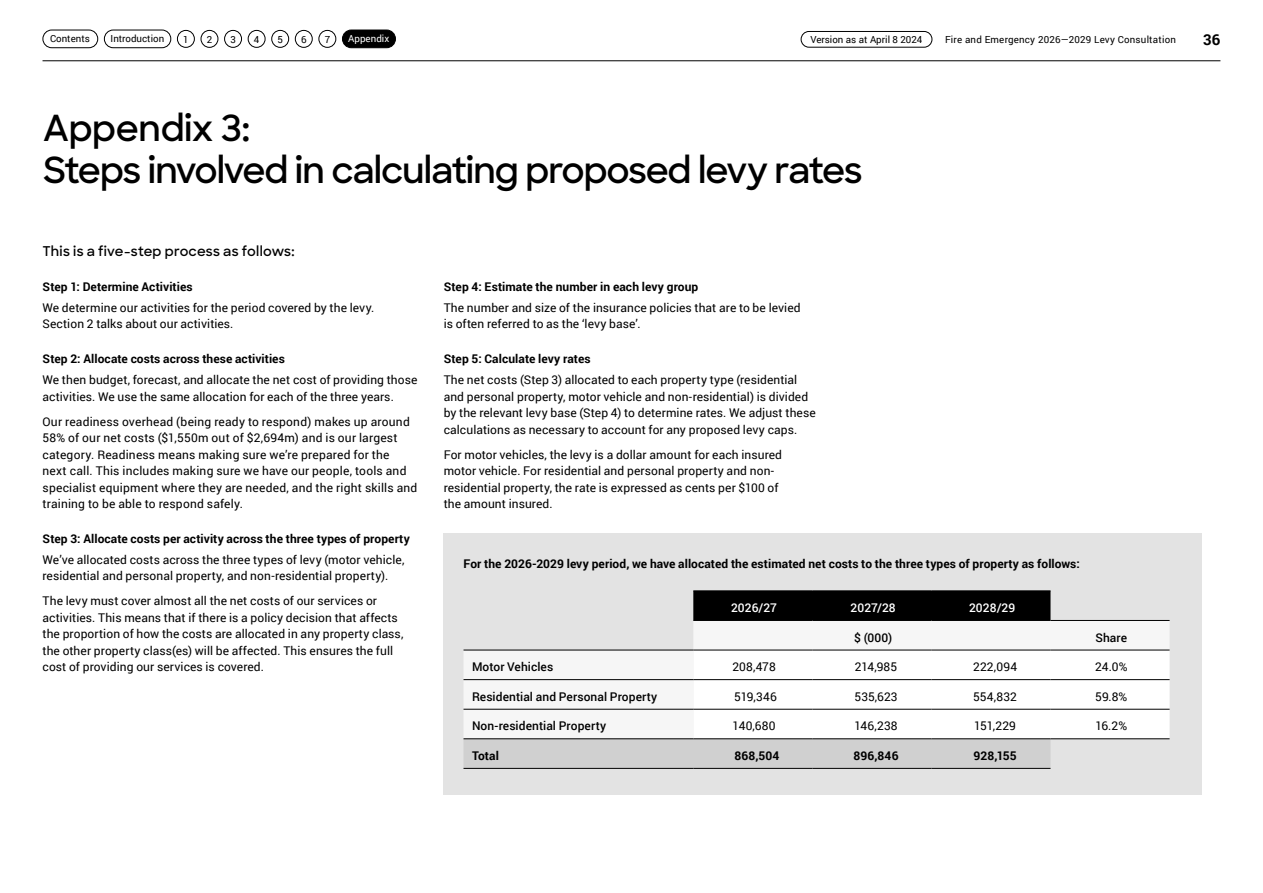
<style>
.page{position:relative;width:1263px;height:893px;background:#fff}
.page>*{position:absolute;margin:0;border:0;box-sizing:border-box;transform-origin:0 0}
.t1{font:600 36px/42px "Sharp Sans";letter-spacing:-.03em;color:#000}
.t2{font:700 15px "Roboto";color:#000}
.t3{font:600 13.5px "Sharp Sans";letter-spacing:.015em;color:#000}
.t4{font:12px/16.5px "Roboto";letter-spacing:.01em;color:#000}
.t5{font:700 12px "Roboto";letter-spacing:.005em;color:#000}
.t6{font:500 12px "Roboto";letter-spacing:.005em;color:#000}
.t7{font:500 12px "Roboto";letter-spacing:.005em;color:#fff}
.t8{font:9.75px "Roboto";letter-spacing:.005em;color:#000}
.t9{font:9.75px "Roboto";color:#fff}
</style>
<div class="page">
<div style="left:801px;top:31px;width:131px;height:17px;border:1px solid #000;border-radius:8px"></div>
<div style="left:444px;top:534px;width:758px;height:261px;background:#e3e3e3"></div>
<div style="left:693px;top:591px;width:357px;height:29px;background:#000"></div>
<svg style="left:463px;top:621px;width:706px;height:29px;fill:#f6f6f6"></svg>
<svg style="left:463px;top:651px;width:706px;height:117px;background:#efefef"></svg>
<hr style="left:693px;top:620px;width:119px;height:1px;background:#000">
<hr style="left:812px;top:620px;width:119px;height:1px;background:#000">
<hr style="left:931px;top:620px;width:119px;height:1px;background:#000">
<hr style="left:1050px;top:620px;width:119px;height:1px;background:#000">
<hr style="left:463px;top:679px;width:230px;height:1px;background:#000">
<hr style="left:693px;top:679px;width:119px;height:1px;background:#000">
<hr style="left:812px;top:679px;width:119px;height:1px;background:#000">
<hr style="left:931px;top:679px;width:119px;height:1px;background:#000">
<hr style="left:1050px;top:679px;width:119px;height:1px;background:#000">
<hr style="left:463px;top:709px;width:230px;height:1px;background:#000">
<hr style="left:693px;top:709px;width:119px;height:1px;background:#000">
<hr style="left:812px;top:709px;width:119px;height:1px;background:#000">
<hr style="left:931px;top:709px;width:119px;height:1px;background:#000">
<hr style="left:1050px;top:709px;width:119px;height:1px;background:#000">
<hr style="left:463px;top:738px;width:230px;height:1px;background:#000">
<hr style="left:693px;top:738px;width:119px;height:1px;background:#000">
<hr style="left:812px;top:738px;width:119px;height:1px;background:#000">
<hr style="left:931px;top:738px;width:119px;height:1px;background:#000">
<hr style="left:1050px;top:738px;width:119px;height:1px;background:#000">
<hr style="left:463px;top:768px;width:230px;height:1px;background:#000">
<hr style="left:693px;top:768px;width:119px;height:1px;background:#000">
<hr style="left:812px;top:768px;width:119px;height:1px;background:#000">
<hr style="left:931px;top:768px;width:119px;height:1px;background:#000">
<hr style="left:693px;top:590px;width:119px;height:1px;background:#000">
<hr style="left:812px;top:590px;width:119px;height:1px;background:#000">
<hr style="left:931px;top:590px;width:119px;height:1px;background:#000">
<hr style="left:463px;top:650px;width:230px;height:1px;background:#000">
<hr style="left:693px;top:650px;width:119px;height:1px;background:#000">
<hr style="left:812px;top:650px;width:119px;height:1px;background:#000">
<hr style="left:931px;top:650px;width:119px;height:1px;background:#000">
<hr style="left:1050px;top:650px;width:119px;height:1px;background:#000">
<hr style="left:43px;top:61px;width:1177px;height:1px;background:#000">
<div style="left:43px;top:30px;width:55px;height:18px;border:1px solid #000;border-radius:9px"></div>
<div style="left:104px;top:30px;width:67px;height:18px;border:1px solid #000;border-radius:9px"></div>
<div style="left:177px;top:30px;width:18px;height:18px;border:1px solid #000;border-radius:50%"></div>
<div style="left:248px;top:30px;width:17px;height:18px;border:1px solid #000;border-radius:50%"></div>
<div style="left:201px;top:30px;width:17px;height:18px;border:1px solid #000;border-radius:50%"></div>
<div style="left:271px;top:30px;width:18px;height:18px;border:1px solid #000;border-radius:50%"></div>
<div style="left:224px;top:30px;width:18px;height:18px;border:1px solid #000;border-radius:50%"></div>
<div style="left:295px;top:30px;width:18px;height:18px;border:1px solid #000;border-radius:50%"></div>
<div style="left:318px;top:30px;width:18px;height:18px;border:1px solid #000;border-radius:50%"></div>
<div style="left:342px;top:30px;width:53px;height:18px;background:#000;border-radius:9px"></div>
<div style="left:342px;top:30px;width:54px;height:18px;border:1px solid #000;border-radius:9px"></div>
<p class="t8" style="left:50px;top:32px;width:41px">Contents</p>
<p class="t8" style="left:111px;top:32px;width:55px">Introduction</p>
<p class="t8" style="left:183px;top:32px;width:7px">1</p>
<p class="t8" style="left:207px;top:32px;width:7px">2</p>
<p class="t8" style="left:231px;top:32px;width:7px">3</p>
<p class="t8" style="left:254px;top:32px;width:7px">4</p>
<p class="t8" style="left:277px;top:32px;width:7px">5</p>
<p class="t8" style="left:301px;top:32px;width:7px">6</p>
<p class="t8" style="left:325px;top:32px;width:7px">7</p>
<p class="t9" style="left:348px;top:32px;width:42px">Appendix</p>
<p class="t8" style="left:945px;top:32px;width:232px">Fire and Emergency 2026—2029 Levy Consultation</p>
<p class="t2" style="left:1203px;top:29px;width:19px">36</p>
<p class="t8" style="left:810px;top:33px;width:113px">Version as at April 8 2024</p>
<h1 class="t1" style="left:43px;top:106px;width:821px">Appendix 3:<br>Steps involved in calculating proposed levy rates</h1>
<p class="t3" style="left:43px;top:241px;width:253px">This is a five-step process as follows:</p>
<p class="t5" style="left:43px;top:278px;width:152px">Step 1: Determine Activities</p>
<p class="t4" style="left:43px;top:299px;width:333px">We determine our activities for the period covered by the levy.<br>Section 2 talks about our activities.</p>
<p class="t5" style="left:43px;top:351px;width:244px">Step 2: Allocate costs across these activities</p>
<p class="t4" style="left:43px;top:371px;width:376px">We then budget, forecast, and allocate the net cost of providing those activities. We use the same allocation for each of the three years.</p>
<p class="t4" style="left:43px;top:413px;width:376px">Our readiness overhead (being ready to respond) makes up around 58% of our net costs ($1,550m out of $2,694m) and is our largest category. Readiness means making sure we’re prepared for the<br>next call. This includes making sure we have our people, tools and specialist equipment where they are needed, and the right skills and training to be able to respond safely.</p>
<p class="t5" style="left:43px;top:530px;width:369px">Step 3: Allocate costs per activity across the three types of property</p>
<p class="t4" style="left:43px;top:551px;width:363px">We’ve allocated costs across the three types of levy (motor vehicle, residential and personal property, and non-residential property).</p>
<p class="t4" style="left:43px;top:592px;width:362px">The levy must cover almost all the net costs of our services or activities. This means that if there is a policy decision that affects the proportion of how the costs are allocated in any property class, the other property class(es) will be affected. This ensures the full cost of providing our services is covered.</p>
<p class="t5" style="left:444px;top:278px;width:256px">Step 4: Estimate the number in each levy group</p>
<p class="t4" style="left:444px;top:299px;width:358px">The number and size of the insurance policies that are to be levied is often referred to as the ‘levy base’.</p>
<p class="t5" style="left:444px;top:351px;width:148px">Step 5: Calculate levy rates</p>
<p class="t4" style="left:444px;top:371px;width:373px">The net costs (Step 3) allocated to each property type (residential and personal property, motor vehicle and non-residential) is divided by the relevant levy base (Step 4) to determine rates. We adjust these calculations as necessary to account for any proposed levy caps.</p>
<p class="t4" style="left:444px;top:446px;width:340px">For motor vehicles, the levy is a dollar amount for each insured motor vehicle. For residential and personal property and non&shy;residential property, the rate is expressed as cents per $100 of the amount insured.</p>
<p class="t5" style="left:464px;top:555px;width:618px">For the 2026-2029 levy period, we have allocated the estimated net costs to the three types of property as follows:</p>
<p class="t7" style="left:731px;top:599px;width:48px">2026/27</p>
<p class="t7" style="left:850px;top:599px;width:47px">2027/28</p>
<p class="t7" style="left:969px;top:599px;width:48px">2028/29</p>
<p class="t6" style="left:854px;top:629px;width:39px">$ (000)</p>
<p class="t6" style="left:1095px;top:629px;width:33px">Share</p>
<p class="t6" style="left:472px;top:658px;width:83px">Motor Vehicles</p>
<p class="t4" style="left:732px;top:658px;width:45px">208,478</p>
<p class="t4" style="left:855px;top:658px;width:44px">214,985</p>
<p class="t4" style="left:973px;top:658px;width:45px">222,094</p>
<p class="t4" style="left:1095px;top:658px;width:34px">24.0%</p>
<p class="t6" style="left:472px;top:688px;width:187px">Residential and Personal Property</p>
<p class="t4" style="left:734px;top:688px;width:44px">519,346</p>
<p class="t4" style="left:854px;top:688px;width:45px">535,623</p>
<p class="t4" style="left:973px;top:688px;width:45px">554,832</p>
<p class="t4" style="left:1095px;top:688px;width:34px">59.8%</p>
<p class="t6" style="left:472px;top:718px;width:136px">Non-residential Property</p>
<p class="t4" style="left:733px;top:717px;width:44px">140,680</p>
<p class="t4" style="left:854px;top:717px;width:45px">146,238</p>
<p class="t4" style="left:974px;top:717px;width:43px">151,229</p>
<p class="t4" style="left:1095px;top:717px;width:33px">16.2%</p>
<p class="t5" style="left:472px;top:747px;width:28px">Total</p>
<p class="t5" style="left:734px;top:747px;width:46px">868,504</p>
<p class="t5" style="left:853px;top:747px;width:47px">896,846</p>
<p class="t5" style="left:973px;top:747px;width:45px">928,155</p>
</div>
